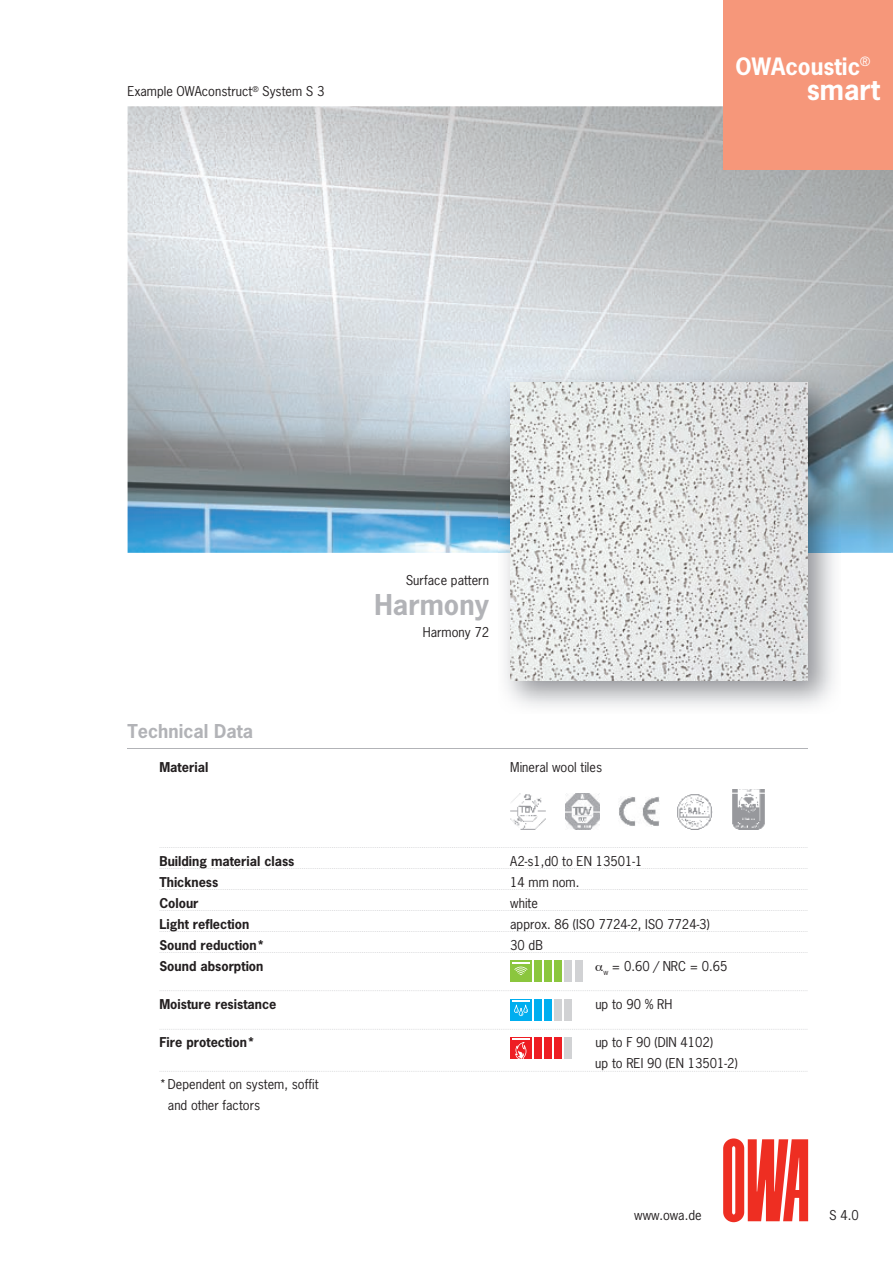
<style>
.page{position:relative;width:893px;height:1263px;background:#fff}
.page>*{position:absolute;margin:0;border:0;box-sizing:border-box;transform-origin:0 0}
.t1{font:700 27px "News Gothic";color:#b2b3b7}
.t2{font:700 27px "News Gothic";color:#fff}
.t3{font:700 22.5px "News Gothic";color:#fff}
.t4{font:700 18px "News Gothic";color:#b2b3b7}
.t5{font:12.75px/21px "News Gothic";color:#231f20}
.t6{font:700 12.75px "News Gothic";color:#231f20}
</style>
<div class="page">
<hr style="left:128px;top:748px;width:680px;height:1px;background:#b2b3b7">
<img style="left:510px;top:793px;width:36px;height:37px">
<img style="left:565px;top:794px;width:35px;height:35px">
<img style="left:619px;top:796px;width:40px;height:30px">
<img style="left:677px;top:794px;width:36px;height:36px">
<img style="left:732px;top:789px;width:32px;height:41px">
<div style="left:510px;top:999px;width:22px;height:21px;background:#00aeef"></div>
<svg style="left:512px;top:1000px;width:18px;height:16px"></svg>
<div style="left:534px;top:999px;width:7px;height:21px;background:#00aeef"></div>
<div style="left:544px;top:999px;width:8px;height:21px;background:#00aeef"></div>
<div style="left:554px;top:999px;width:8px;height:21px;background:#d1d2d4"></div>
<div style="left:564px;top:999px;width:8px;height:21px;background:#d1d2d4"></div>
<div style="left:534px;top:961px;width:7px;height:21px;background:#8bc63e"></div>
<div style="left:544px;top:961px;width:8px;height:21px;background:#8bc63e"></div>
<div style="left:554px;top:961px;width:8px;height:21px;background:#8bc63e"></div>
<div style="left:564px;top:961px;width:8px;height:21px;background:#d1d2d4"></div>
<div style="left:575px;top:961px;width:7px;height:21px;background:#d1d2d4"></div>
<div style="left:510px;top:961px;width:22px;height:21px;background:#8bc63e"></div>
<svg style="left:512px;top:962px;width:18px;height:13px"></svg>
<div style="left:510px;top:1037px;width:22px;height:21px;background:#ee1d23"></div>
<svg style="left:512px;top:1038px;width:18px;height:20px"></svg>
<div style="left:534px;top:1037px;width:7px;height:21px;background:#ee1d23"></div>
<div style="left:544px;top:1037px;width:8px;height:21px;background:#ee1d23"></div>
<div style="left:554px;top:1037px;width:8px;height:21px;background:#ee1d23"></div>
<div style="left:564px;top:1037px;width:8px;height:21px;background:#d1d2d4"></div>
<img style="left:128px;top:106px;width:765px;height:447px">
<img style="left:498px;top:370px;width:343px;height:337px">
<img style="left:510px;top:383px;width:298px;height:297px">
<svg style="left:159px;top:847px;width:648px;height:1px"></svg>
<svg style="left:159px;top:868px;width:648px;height:1px"></svg>
<svg style="left:159px;top:889px;width:648px;height:1px"></svg>
<svg style="left:159px;top:910px;width:648px;height:1px"></svg>
<svg style="left:159px;top:931px;width:648px;height:1px"></svg>
<svg style="left:159px;top:952px;width:648px;height:1px"></svg>
<svg style="left:159px;top:1029px;width:648px;height:1px"></svg>
<svg style="left:159px;top:1071px;width:648px;height:1px"></svg>
<svg style="left:723px;top:1138px;width:85px;height:84px"></svg>
<div style="left:723px;top:0;width:170px;height:169px;background:#f6977a"></div>
<h2 class="t3" style="left:736px;top:52px;width:136px">OWAcoustic<sup>®</sup></h2>
<p class="t5" style="left:128px;top:80px;width:198px">Example OWAconstruct<sup>®</sup> System S 3</p>
<h1 class="t2" style="left:807px;top:72px;width:75px">smart</h1>
<p class="t5" style="left:406px;top:569px;width:85px">Surface pattern</p>
<h1 class="t1" style="left:375px;top:587px;width:116px">Harmony</h1>
<p class="t5" style="left:423px;top:621px;width:68px">Harmony 72</p>
<h3 class="t4" style="left:128px;top:719px;width:127px">Technical Data</h3>
<p class="t6" style="left:159px;top:758px;width:50px">Material</p>
<p class="t5" style="left:510px;top:756px;width:93px">Mineral wool tiles</p>
<p class="t6" style="left:159px;top:852px;width:136px">Building material class</p>
<p class="t5" style="left:510px;top:850px;width:134px">A2-s1,d0 to EN 13501-1</p>
<p class="t6" style="left:159px;top:873px;width:60px">Thickness</p>
<p class="t5" style="left:510px;top:871px;width:71px">14 mm nom.</p>
<p class="t6" style="left:159px;top:894px;width:41px">Colour</p>
<p class="t5" style="left:510px;top:892px;width:29px">white</p>
<p class="t6" style="left:159px;top:915px;width:91px">Light reflection</p>
<p class="t5" style="left:510px;top:913px;width:201px">approx. 86 (ISO 7724-2, ISO 7724-3)</p>
<p class="t6" style="left:159px;top:936px;width:107px">Sound reduction*</p>
<p class="t5" style="left:510px;top:934px;width:34px">30 dB</p>
<p class="t6" style="left:159px;top:957px;width:105px">Sound absorption</p>
<p class="t5" style="left:603px;top:955px;width:126px"><sub>w</sub> = 0.60 / NRC = 0.65</p>
<p class="t6" style="left:159px;top:995px;width:118px">Moisture resistance</p>
<p class="t5" style="left:595px;top:993px;width:79px">up to 90 % RH</p>
<p class="t6" style="left:159px;top:1034px;width:97px">Fire protection*</p>
<p class="t5" style="left:595px;top:1031px;width:144px">up to F 90 (DIN 4102)<br>up to REI 90 (EN 13501-2)</p>
<p class="t5" style="left:168px;top:1073px;width:152px;text-indent:-9px">* Dependent on system, soffit and other factors</p>
<p class="t5" style="left:634px;top:1204px;width:69px">www.owa.de</p>
<p class="t5" style="left:829px;top:1205px;width:31px">S 4.0</p>
</div>
